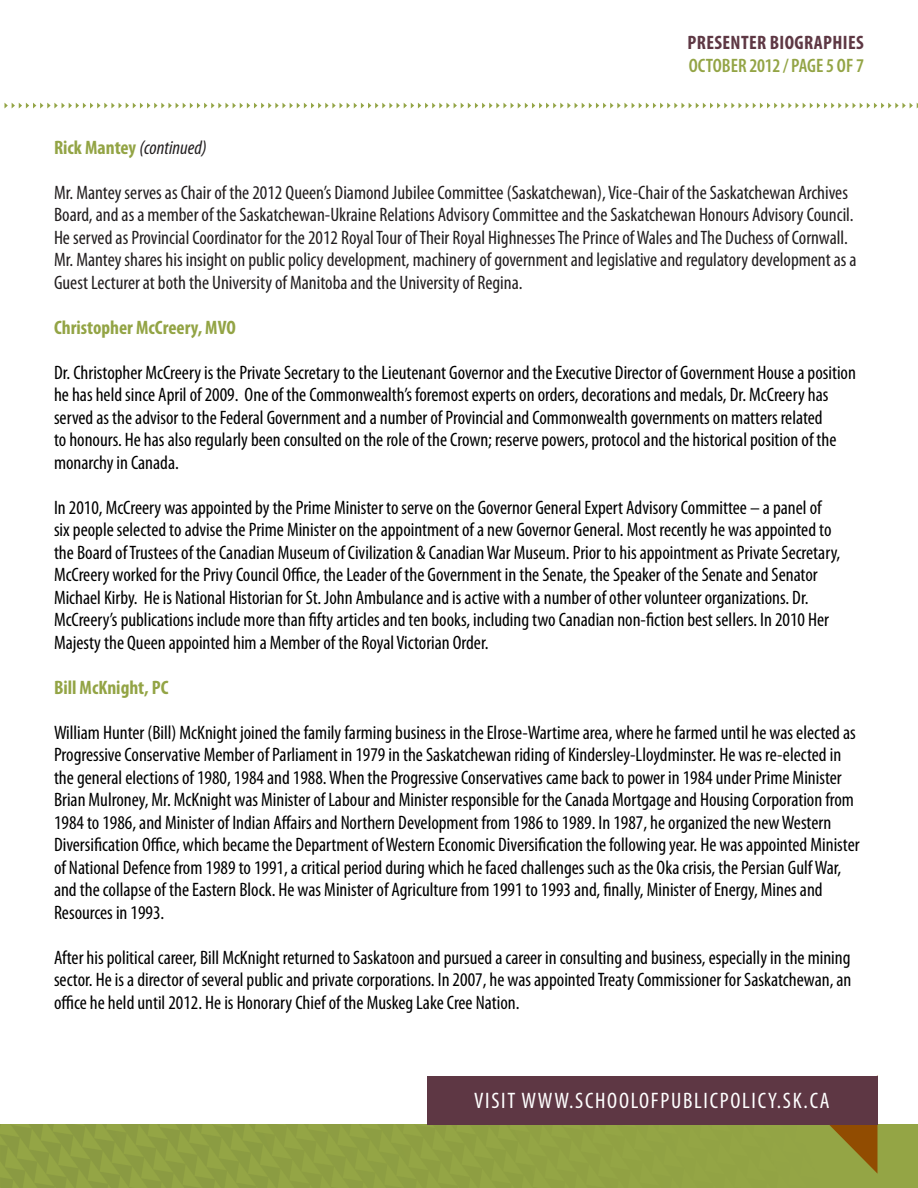
<style>
.page{position:relative;width:918px;height:1188px;background:#fff}
.page>*{position:absolute;margin:0;border:0;box-sizing:border-box;transform-origin:0 0}
.t1{font:condensed 24px "Myriad Pro";letter-spacing:.075em;color:#fff}
.Web_Address{font:condensed 22.5px "Myriad Pro";letter-spacing:.075em;color:#fff}
.t2{font:condensed 19.5px/22.5px "Myriad Pro";color:#000}
.t3{font:condensed 19.5px/22.5px "Myriad Pro";color:#231f20}
.t4{font:700 condensed 19.5px "Myriad Pro";color:#93a445}
.t5{font:italic condensed 19.5px "Myriad Pro";color:#231f20}
.t6{font:700 condensed 19.5px "Myriad Pro";letter-spacing:.02em;color:#5e3844}
.t7{font:600 condensed 19.5px "Myriad Pro";letter-spacing:.005em;color:#93a445}
.s1{font-weight:700;font-style:normal;color:#93a445}
</style>
<div class="page">
<img style="left:0;top:1124px;width:918px;height:64px">
<svg style="left:829px;top:1075px;width:49px;height:99px;background:#937a28"></svg>
<div style="left:427px;top:1076px;width:451px;height:48px;background:#5e3744"></div>
<svg style="left:4px;top:103px;width:914px;height:5px"></svg>
<p class="t6" style="left:688px;top:30px;width:178px">PRESENTER BIOGRAPHIES</p>
<p class="t7" style="left:689px;top:55px;width:177px">OCTOBER 2012 / PAGE 5 OF 7</p>
<p class="t5" style="left:54px;top:135px;width:154px"><span class="s1">Rick Mantey</span> (continued)</p>
<p class="t3" style="left:54px;top:181px;width:804px">Mr. Mantey serves as Chair of the 2012 Queen’s Diamond Jubilee Committee (Saskatchewan), Vice-Chair of the Saskatchewan Archives Board, and as a member of the Saskatchewan-Ukraine Relations Advisory Committee and the Saskatchewan Honours Advisory Council.<br>He served as Provincial Coordinator for the 2012 Royal Tour of Their Royal Highnesses The Prince of Wales and The Duchess of Cornwall.<br>Mr. Mantey shares his insight on public policy development, machinery of government and legislative and regulatory development as a Guest Lecturer at both the University of Manitoba and the University of Regina.</p>
<p class="t4" style="left:54px;top:315px;width:183px">Christopher McCreery, MVO</p>
<p class="t2" style="left:54px;top:361px;width:804px">Dr. Christopher McCreery is the Private Secretary to the Lieutenant Governor and the Executive Director of Government House a position he has held since April of 2009. One of the Commonwealth’s foremost experts on orders, decorations and medals, Dr. McCreery has served as the advisor to the Federal Government and a number of Provincial and Commonwealth governments on matters related<br>to honours. He has also regularly been consulted on the role of the Crown; reserve powers, protocol and the historical position of the monarchy in Canada.</p>
<p class="t2" style="left:54px;top:496px;width:788px">In 2010, McCreery was appointed by the Prime Minister to serve on the Governor General Expert Advisory Committee – a panel of six people selected to advise the Prime Minister on the appointment of a new Governor General. Most recently he was appointed to the Board of Trustees of the Canadian Museum of Civilization &amp; Canadian War Museum. Prior to his appointment as Private Secretary, McCreery worked for the Privy Council Office, the Leader of the Government in the Senate, the Speaker of the Senate and Senator Michael Kirby. He is National Historian for St. John Ambulance and is active with a number of other volunteer organizations. Dr.<br>McCreery’s publications include more than fifty articles and ten books, including two Canadian non-fiction best sellers. In 2010 Her Majesty the Queen appointed him a Member of the Royal Victorian Order.</p>
<p class="t4" style="left:54px;top:675px;width:116px">Bill McKnight, PC</p>
<p class="t2" style="left:54px;top:721px;width:807px">William Hunter (Bill) McKnight joined the family farming business in the Elrose-Wartime area, where he farmed until he was elected as Progressive Conservative Member of Parliament in 1979 in the Saskatchewan riding of Kindersley-Lloydminster. He was re-elected in the general elections of 1980, 1984 and 1988. When the Progressive Conservatives came back to power in 1984 under Prime Minister Brian Mulroney, Mr. McKnight was Minister of Labour and Minister responsible for the Canada Mortgage and Housing Corporation from 1984 to 1986, and Minister of Indian Affairs and Northern Development from 1986 to 1989. In 1987, he organized the new Western Diversification Office, which became the Department of Western Economic Diversification the following year. He was appointed Minister of National Defence from 1989 to 1991, a critical period during which he faced challenges such as the Oka crisis, the Persian Gulf War, and the collapse of the Eastern Block. He was Minister of Agriculture from 1991 to 1993 and, finally, Minister of Energy, Mines and Resources in 1993.</p>
<p class="t2" style="left:54px;top:946px;width:799px;text-align:justify">After his political career, Bill McKnight returned to Saskatoon and pursued a career in consulting and business, especially in the mining sector. He is a director of several public and private corporations. In 2007, he was appointed Treaty Commissioner for Saskatchewan, an office he held until 2012. He is Honorary Chief of the Muskeg Lake Cree Nation.</p>
<p class="t1" style="left:509px;top:1078px;width:330px">WWW.SCHOOLOFPUBLICPOLICY.SK.CA</p>
<p class="Web_Address" style="left:474px;top:1087px;width:357px">VISIT WWW.SCHOOLOFPUBLICPOLICY.SK.CA</p>
</div>
